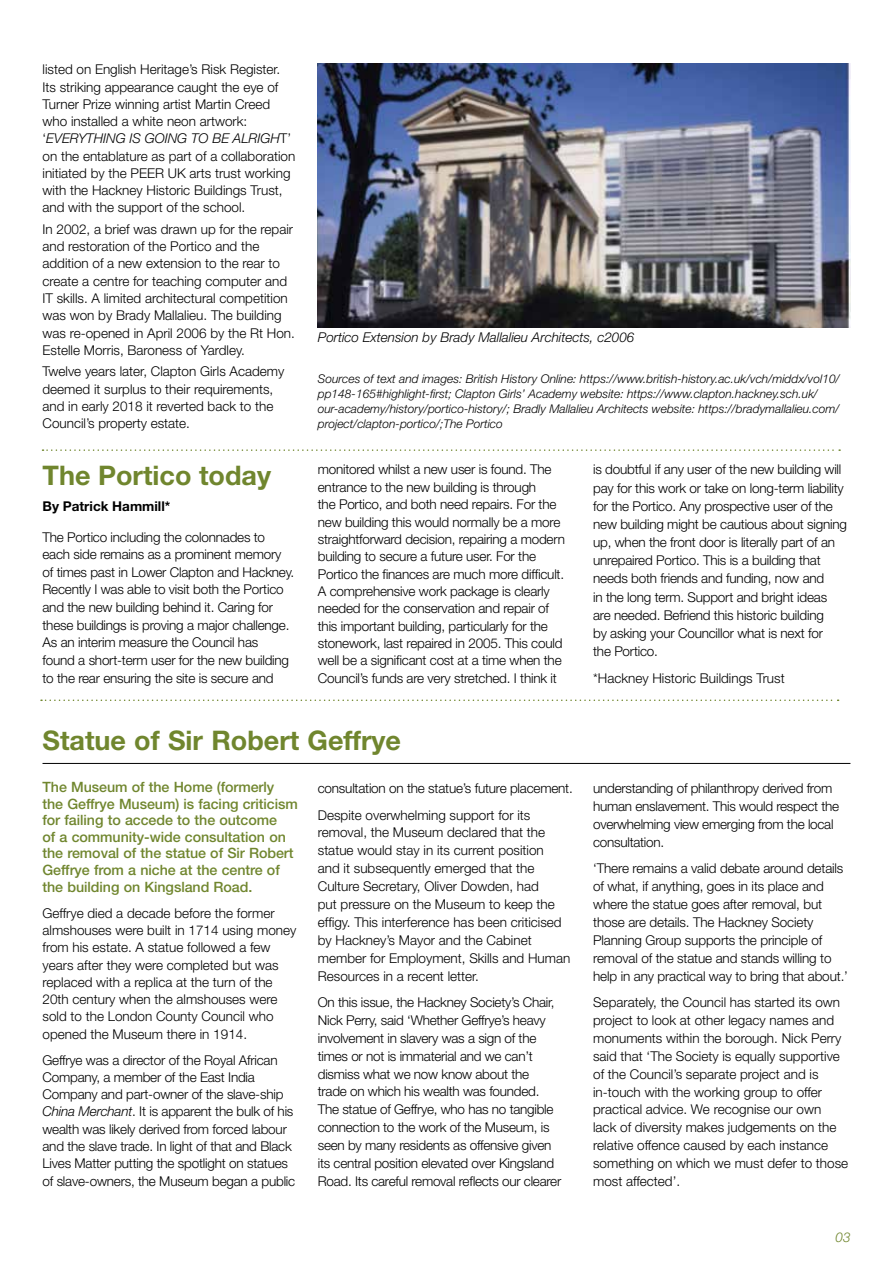
<style>
.page{position:relative;width:893px;height:1263px;background:#fff}
.page>*{position:absolute;margin:0;border:0;box-sizing:border-box;transform-origin:0 0}
.t1{font:700 27px "Helvetica Neue LT";color:#70862e}
.t2{font:500 14.25px/16.5px "Helvetica Neue LT";letter-spacing:-.005em;color:#70862e}
.t3{font:300 13.5px/17.9px "Helvetica Neue LT";letter-spacing:-.015em;color:#000}
.t4{font:italic 300 13.5px "Helvetica Neue LT";color:#000}
.t5{font:700 13.5px "Helvetica Neue LT";color:#000}
.t6{font:italic 300 13.5px "Helvetica Neue LT";color:#70862e}
.t7{font:italic 300 12px/15px "Helvetica Neue LT";color:#000}
.s1{font-style:italic}
</style>
<div class="page">
<hr style="left:43px;top:763px;width:807px;height:1px;background:#000">
<img style="left:318px;top:64px;width:532px;height:263px">
<svg style="left:43px;top:449px;width:797px;height:2px"></svg>
<svg style="left:41px;top:699px;width:798px;height:2px"></svg>
<p class="t3" style="left:43px;top:61px;width:254px;line-height:17.2px">listed on English Heritage’s Risk Register.<br>Its striking appearance caught the eye of Turner Prize winning artist Martin Creed who installed a white neon artwork: ‘<span class="s1">EVERYTHING IS GOING TO BE ALRIGH</span>T’ on the entablature as part of a collaboration initiated by the PEER UK arts trust working with the Hackney Historic Buildings Trust, and with the support of the school.</p>
<p class="t3" style="left:43px;top:220px;width:254px;line-height:17.2px">In 2002, a brief was drawn up for the repair and restoration of the Portico and the addition of a new extension to the rear to create a centre for teaching computer and IT skills. A limited architectural competition was won by Brady Mallalieu. The building was re-opened in April 2006 by the Rt Hon.<br>Estelle Morris, Baroness of Yardley.</p>
<p class="t3" style="left:43px;top:363px;width:243px;line-height:17.2px">Twelve years later, Clapton Girls Academy deemed it surplus to their requirements, and in early 2018 it reverted back to the Council’s property estate.</p>
<h1 class="t1" style="left:43px;top:459px;width:230px">The Portico today</h1>
<p class="t5" style="left:43px;top:498px;width:129px">By Patrick Hammill*</p>
<p class="t3" style="left:43px;top:528px;width:253px">The Portico including the colonnades to each side remains as a prominent memory of times past in Lower Clapton and Hackney.<br>Recently I was able to visit both the Portico and the new building behind it. Caring for these buildings is proving a major challenge.<br>As an interim measure the Council has<br>found a short-term user for the new building to the rear ensuring the site is secure and</p>
<p class="t4" style="left:318px;top:329px;width:318px">Portico Extension by Brady Mallalieu Architects, c2006</p>
<p class="t7" style="left:318px;top:371px;width:523px">Sources of text and images: British History Online: https://www.british-history.ac.uk/vch/middx/vol10/ pp148-165#highlight-first; Clapton Girls’ Academy website: https://www.clapton.hackney.sch.uk/ our-academy/history/portico-history/; Bradly Mallalieu Architects website: https://bradymallalieu.com/ project/clapton-portico/;The Portico</p>
<p class="t3" style="left:318px;top:461px;width:249px;line-height:17.4px">monitored whilst a new user is found. The entrance to the new building is through<br>the Portico, and both need repairs. For the new building this would normally be a more straightforward decision, repairing a modern building to secure a future user. For the Portico the finances are much more difficult.<br>A comprehensive work package is clearly needed for the conservation and repair of this important building, particularly for the stonework, last repaired in 2005. This could well be a significant cost at a time when the Council’s funds are very stretched. I think it</p>
<p class="t3" style="left:593px;top:460px;width:255px">is doubtful if any user of the new building will pay for this work or take on long-term liability for the Portico. Any prospective user of the new building might be cautious about signing up, when the front door is literally part of an unrepaired Portico. This is a building that needs both friends and funding, now and<br>in the long term. Support and bright ideas are needed. Befriend this historic building<br>by asking your Councillor what is next for<br>the Portico.</p>
<p class="t3" style="left:593px;top:669px;width:193px">*Hackney Historic Buildings Trust</p>
<h1 class="t1" style="left:43px;top:724px;width:360px">Statue of Sir Robert Geffrye</h1>
<p class="t2" style="left:43px;top:779px;width:257px">The Museum of the Home (formerly the Geffrye Museum) is facing criticism for failing to accede to the outcome<br>of a community-wide consultation on the removal of the statue of Sir Robert Geffrye from a niche at the centre of the building on Kingsland Road.</p>
<p class="t3" style="left:43px;top:904px;width:255px;line-height:17.2px">Geffrye died a decade before the former almshouses were built in 1714 using money from his estate. A statue followed a few years after they were completed but was replaced with a replica at the turn of the 20th century when the almshouses were sold to the London County Council who opened the Museum there in 1914.</p>
<p class="t3" style="left:43px;top:1051px;width:254px;line-height:17.2px">Geffrye was a director of the Royal African Company, a member of the East India Company and part-owner of the slave-ship <span class="s1">China Merchant</span>. It is apparent the bulk of his wealth was likely derived from forced labour and the slave trade. In light of that and Black Lives Matter putting the spotlight on statues of slave-owners, the Museum began a public</p>
<p class="t3" style="left:318px;top:775px;width:256px;line-height:26.4px">consultation on the statue’s future placement.<br>Despite overwhelming support for its</p>
<p class="t3" style="left:318px;top:823px;width:254px">removal, the Museum declared that the statue would stay in its current position<br>and it subsequently emerged that the Culture Secretary, Oliver Dowden, had<br>put pressure on the Museum to keep the effigy. This interference has been criticised by Hackney’s Mayor and the Cabinet member for Employment, Skills and Human Resources in a recent letter.</p>
<p class="t3" style="left:318px;top:993px;width:245px">On this issue, the Hackney Society’s Chair, Nick Perry, said ‘Whether Geffrye’s heavy involvement in slavery was a sign of the times or not is immaterial and we can’t dismiss what we now know about the trade on which his wealth was founded.<br>The statue of Geffrye, who has no tangible connection to the work of the Museum, is seen by many residents as offensive given its central position elevated over Kingsland Road. Its careful removal reflects our clearer</p>
<p class="t3" style="left:593px;top:779px;width:248px">understanding of philanthropy derived from human enslavement. This would respect the overwhelming view emerging from the local consultation.</p>
<p class="t3" style="left:593px;top:859px;width:256px">‘There remains a valid debate around details of what, if anything, goes in its place and where the statue goes after removal, but those are details. The Hackney Society Planning Group supports the principle of removal of the statue and stands willing to help in any practical way to bring that about.’</p>
<p class="t3" style="left:593px;top:993px;width:257px">Separately, the Council has started its own project to look at other legacy names and monuments within the borough. Nick Perry said that ‘The Society is equally supportive of the Council’s separate project and is in-touch with the working group to offer practical advice. We recognise our own<br>lack of diversity makes judgements on the relative offence caused by each instance something on which we must defer to those most affected’.</p>
<p class="t6" style="left:835px;top:1229px;width:17px">03</p>
</div>
